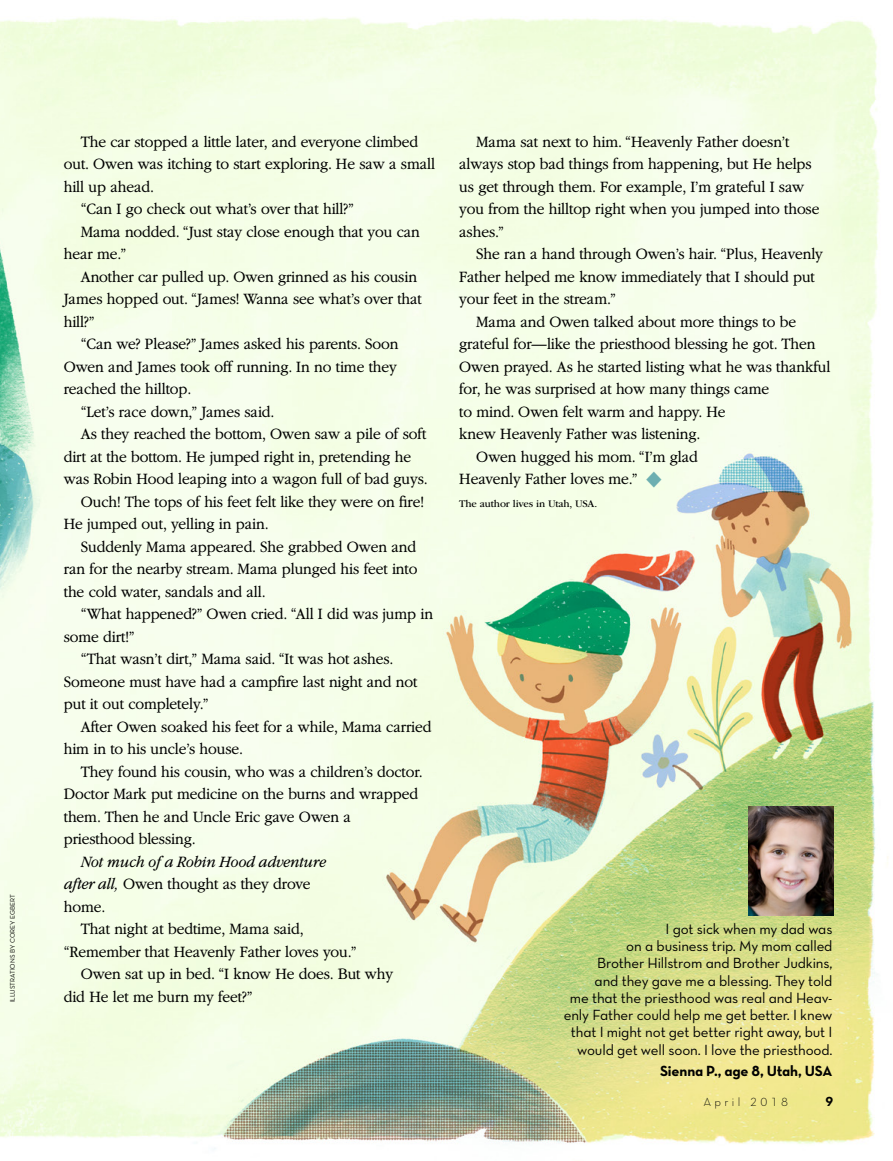
<style>
.page{position:relative;width:893px;height:1161px;background:#fff}
.page>*{position:absolute;margin:0;border:0;box-sizing:border-box;transform-origin:0 0}
.ARTCL_para_regular{font:300 16.5px/22.5px "Garamondlds Lat Plus";letter-spacing:-.01em;color:#000;scale:.95 1}
.ARTCL_para_regular-2{font:italic 300 16.5px/22.5px "Garamondlds Lat Plus";letter-spacing:-.01em;color:#000;scale:.95 1}
.SIDEQT_child_para_fi{font:15px/17.2px "Neutralds Lat Book Alt";letter-spacing:-.01em;color:#000;text-align:right}
.QUOTE-BIO_para{font:15px "Neutralds Lat Bold Alt";letter-spacing:-.01em;color:#000}
.Folio_R{font:13.5px "Neutralds Lat Bold Alt";color:#000}
.Folio_R-2{font:12px "Neutralds Lat Light Alt";letter-spacing:.28em;color:#000}
.POP_para{font:10.5px "Garamondlds Lat";letter-spacing:-.01em;color:#000}
.t1{font:6.75px "Neutralds Lat Book Alt";color:#000}
.s1{font-style:normal}
.s2{color:#6dafb1}
</style>
<div class="page">
<img style="left:0;top:17px;width:888px;height:1132px">
<img style="left:748px;top:806px;width:85px;height:109px">
<p class="t1" style="left:7px;top:1002px;width:110px;rotate:-90deg">ILLUSTRATIONS BY COREY EGBERT</p>
<p class="ARTCL_para_regular" style="left:64px;top:130px;width:392px;text-indent:17px">The car stopped a little later, and everyone climbed out. Owen was itching to start exploring. He saw a small hill up ahead.</p>
<p class="ARTCL_para_regular" style="left:81px;top:197px;width:289px">“Can I go check out what’s over that hill?”</p>
<p class="ARTCL_para_regular" style="left:64px;top:220px;width:376px;text-indent:17px">Mama nodded. “Just stay close enough that you can hear me.”</p>
<p class="ARTCL_para_regular" style="left:64px;top:265px;width:379px;text-indent:17px">Another car pulled up. Owen grinned as his cousin<br>James hopped out. “James! Wanna see what’s over that hill?”</p>
<p class="ARTCL_para_regular" style="left:64px;top:332px;width:354px;text-align:justify;text-indent:17px">“Can we? Please?” James asked his parents. Soon Owen and James took off running. In no time they reached the hilltop.</p>
<p class="ARTCL_para_regular" style="left:81px;top:400px;width:206px">“Let’s race down,” James said.</p>
<p class="ARTCL_para_regular" style="left:64px;top:422px;width:385px;text-indent:17px">As they reached the bottom, Owen saw a pile of soft dirt at the bottom. He jumped right in, pretending he was Robin Hood leaping into a wagon full of bad guys.</p>
<p class="ARTCL_para_regular" style="left:64px;top:490px;width:381px;text-indent:17px">Ouch! The tops of his feet felt like they were on fire!<br>He jumped out, yelling in pain.</p>
<p class="ARTCL_para_regular" style="left:64px;top:535px;width:374px;text-align:justify;text-indent:17px">Suddenly Mama appeared. She grabbed Owen and ran for the nearby stream. Mama plunged his feet into the cold water, sandals and all.</p>
<p class="ARTCL_para_regular" style="left:64px;top:602px;width:390px;text-indent:17px">“What happened?” Owen cried. “All I did was jump in some dirt!”</p>
<p class="ARTCL_para_regular" style="left:64px;top:647px;width:374px;text-indent:17px">“That wasn’t dirt,” Mama said. “It was hot ashes.<br>Someone must have had a campfire last night and not put it out completely.”</p>
<p class="ARTCL_para_regular" style="left:64px;top:715px;width:389px;text-indent:17px">After Owen soaked his feet for a while, Mama carried him in to his uncle’s house.</p>
<p class="ARTCL_para_regular" style="left:64px;top:760px;width:380px;text-indent:17px">They found his cousin, who was a children’s doctor.<br>Doctor Mark put medicine on the burns and wrapped them. Then he and Uncle Eric gave Owen a priesthood blessing.</p>
<p class="ARTCL_para_regular-2" style="left:64px;top:850px;width:277px;text-indent:17px">Not much of a Robin Hood adventure after all, <span class="s1">Owen thought as they drove home.</span></p>
<p class="ARTCL_para_regular" style="left:64px;top:917px;width:310px;text-indent:17px">That night at bedtime, Mama said, “Remember that Heavenly Father loves you.”</p>
<p class="ARTCL_para_regular" style="left:64px;top:962px;width:348px;text-indent:17px">Owen sat up in bed. “I know He does. But why did He let me burn my feet?”</p>
<p class="ARTCL_para_regular" style="left:459px;top:130px;width:381px;text-indent:17px">Mama sat next to him. “Heavenly Father doesn’t always stop bad things from happening, but He helps us get through them. For example, I’m grateful I saw you from the hilltop right when you jumped into those ashes.”</p>
<p class="ARTCL_para_regular" style="left:459px;top:242px;width:384px;text-indent:17px">She ran a hand through Owen’s hair. “Plus, Heavenly<br>Father helped me know immediately that I should put your feet in the stream.”</p>
<p class="ARTCL_para_regular" style="left:459px;top:310px;width:392px;text-indent:17px">Mama and Owen talked about more things to be grateful for—like the priesthood blessing he got. Then Owen prayed. As he started listing what he was thankful for, he was surprised at how many things came<br>to mind. Owen felt warm and happy. He<br>knew Heavenly Father was listening.</p>
<p class="ARTCL_para_regular" style="left:459px;top:445px;width:253px;text-indent:17px">Owen hugged his mom. “I’m glad<br>Heavenly Father loves me.” <span class="s2">◆</span></p>
<p class="POP_para" style="left:459px;top:496px;width:140px">The author lives in Utah, USA.</p>
<p class="SIDEQT_child_para_fi" style="left:564px;top:920px;width:270px">I got sick when my dad was<br>on a business trip. My mom called<br>Brother Hillstrom and Brother Judkins,<br>and they gave me a blessing. They told<br>me that the priesthood was real and Heav&shy;enly Father could help me get better. I knew that I might not get better right away, but I would get well soon. I love the priesthood.</p>
<p class="QUOTE-BIO_para" style="left:660px;top:1058px;width:174px">Sienna P., age 8, Utah, USA</p>
<p class="Folio_R-2" style="left:703px;top:1093px;width:86px">April 2018</p>
<p class="Folio_R" style="left:826px;top:1090px;width:9px">9</p>
</div>
